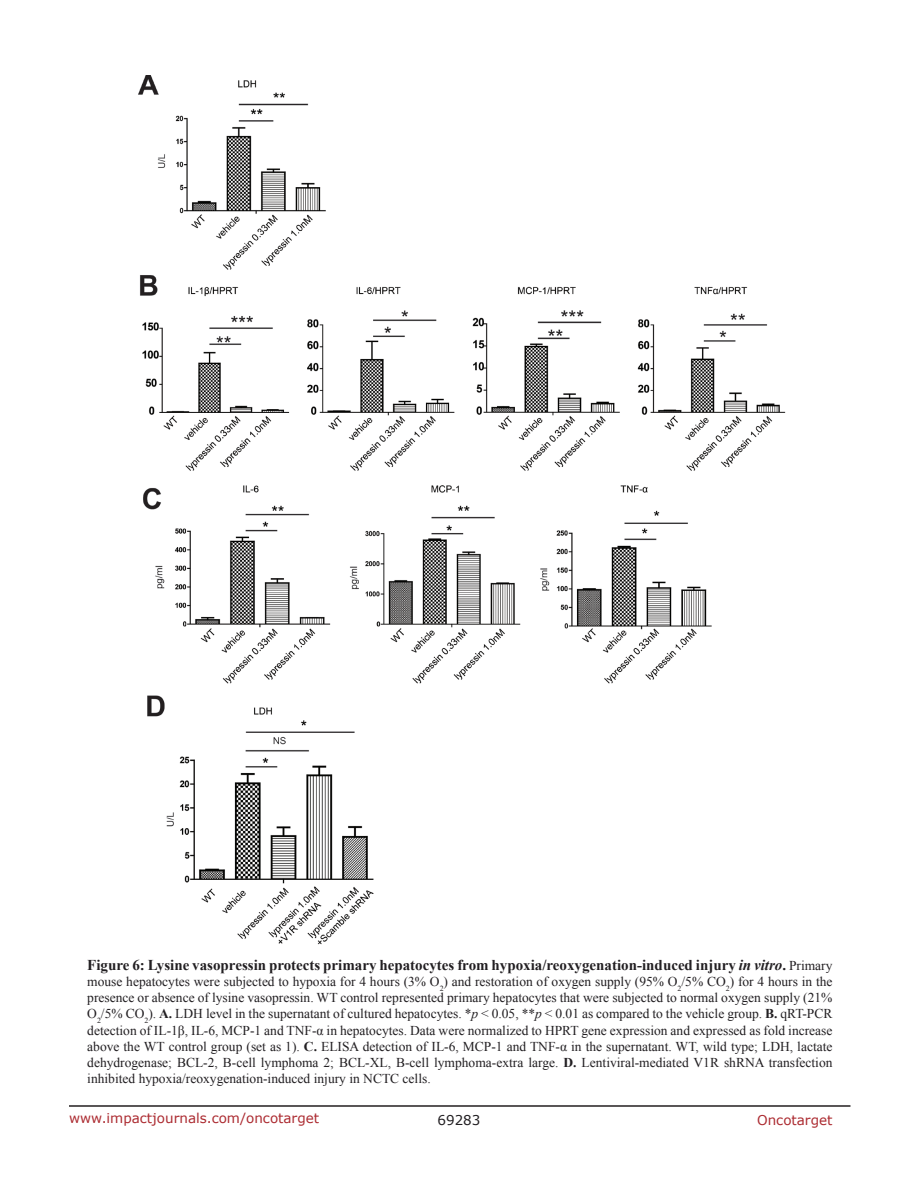
<style>
.page{position:relative;width:918px;height:1188px;background:#fff}
.page>*{position:absolute;margin:0;border:0;box-sizing:border-box;transform-origin:0 0}
.FigureText{font:700 15px "Times New Roman";color:#221f22}
.FigureText-2{font:13.5px/16.2px "Times New Roman";color:#221f22;text-align:justify}
.t1{font:13.5px "Verdana";color:#ac2b31}
.t2{font:13.5px "Verdana";color:#221f22}
.s1{font-style:italic}
.s2{font-weight:400;font-size:13.5px}
.s3{font-weight:700}
</style>
<div class="page">
<hr style="left:69px;top:1105px;width:781px;height:2px;background:#231f20">
<img style="left:138px;top:76px;width:648px;height:869px">
<p class="FigureText" style="left:87px;top:954px;width:747px">Figure 6: Lysine vasopressin protects primary hepatocytes from hypoxia/reoxygenation-induced injury <span class="s1">in vitro</span>. <span class="s2">Primary</span></p>
<p class="FigureText-2" style="left:87px;top:973px;width:747px">mouse hepatocytes were subjected to hypoxia for 4 hours (3% O<sub>2</sub>) and restoration of oxygen supply (95% O<sub>2</sub>/5% CO<sub>2</sub>) for 4 hours in the presence or absence of lysine vasopressin. WT control represented primary hepatocytes that were subjected to normal oxygen supply (21% O<sub>2</sub>/5% CO<sub>2</sub>). <span class="s3">A.</span> LDH level in the supernatant of cultured hepatocytes. *<span class="s1">p</span> &lt; 0.05, **<span class="s1">p</span> &lt; 0.01 as compared to the vehicle group. <span class="s3">B.</span> qRT-PCR detection of IL-1β, IL-6, MCP-1 and TNF-α in hepatocytes. Data were normalized to HPRT gene expression and expressed as fold increase above the WT control group (set as 1). <span class="s3">C.</span> ELISA detection of IL-6, MCP-1 and TNF-α in the supernatant. WT, wild type; LDH, lactate dehydrogenase; BCL-2, B-cell lymphoma 2; BCL-XL, B-cell lymphoma-extra large. <span class="s3">D.</span> Lentiviral-mediated V1R shRNA transfection inhibited hypoxia/reoxygenation-induced injury in NCTC cells.</p>
<p class="t1" style="left:69px;top:1109px;width:252px">www.impactjournals.com/oncotarget</p>
<p class="t2" style="left:438px;top:1111px;width:44px">69283</p>
<p class="t1" style="left:757px;top:1111px;width:77px">Oncotarget</p>
</div>
